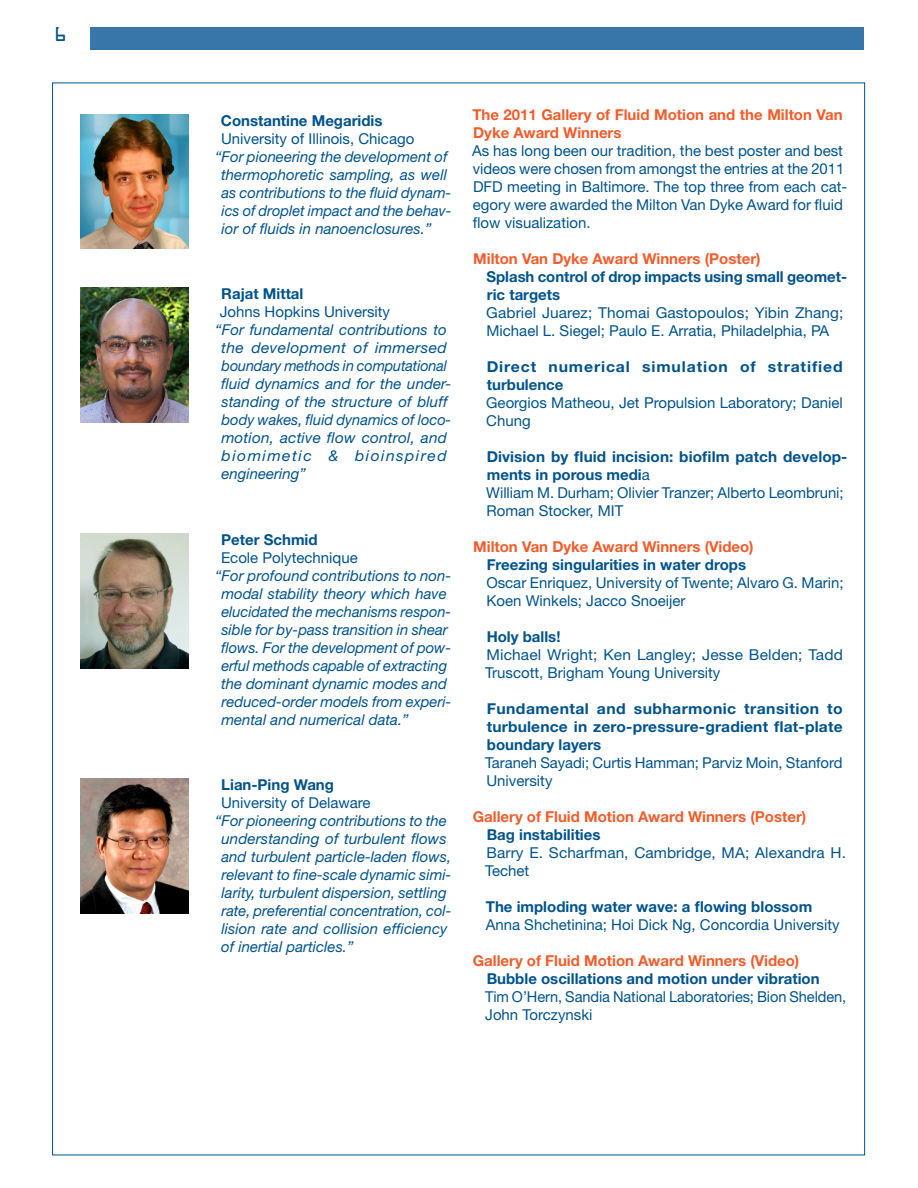
<style>
.page{position:relative;width:918px;height:1188px;background:#fff}
.page>*{position:absolute;margin:0;border:0;box-sizing:border-box;transform-origin:0 0}
.t1{font:18px "OCRA Alternate";color:#00538d}
.NEW_TEXT_2009{font:italic 15px/18px "Helvetica Neue";color:#00538d}
.Indented_award_text{font:15px/18px "Helvetica Neue";color:#00538d}
.NEW_TEXT_2009-2{font:15px/18px "Helvetica Neue";color:#00538d}
.Indented_award_text-2{font:700 15px/18px "Helvetica Neue";color:#00538d}
.NEW_TEXT_2009-3{font:700 15px/18px "Helvetica Neue";color:#f15d2b}
.Indented_award_text-3{font:700 15px/18px "Helvetica Neue";color:#00538d;text-align:justify;scale:1.05 1}
.NEW_TEXT_2009-4{font:700 15px "Helvetica Neue";color:#00538d}
.Indented_award_text-4{font:700 15px/18px "Helvetica Neue";letter-spacing:.055em;color:#00538d;scale:1.05 1}
.s1{font-weight:400}
</style>
<div class="page">
<div style="left:52px;top:83px;width:813px;height:1072px;background:#fff;border:1px solid #00538d"></div>
<div style="left:90px;top:27px;width:774px;height:23px;background:#3875a9"></div>
<img style="left:80px;top:114px;width:108px;height:135px">
<img style="left:80px;top:288px;width:108px;height:135px">
<img style="left:80px;top:533px;width:108px;height:135px">
<img style="left:80px;top:779px;width:108px;height:135px">
<p class="t1" style="left:54px;top:26px;width:14px">6</p>
<p class="NEW_TEXT_2009-4" style="left:221px;top:111px;width:163px">Constantine Megaridis</p>
<p class="NEW_TEXT_2009-2" style="left:221px;top:129px;width:195px">University of Illinois, Chicago</p>
<p class="NEW_TEXT_2009" style="left:221px;top:147px;width:232px;text-indent:-6px">“For pioneering the development of thermophoretic sampling, as well as contributions to the fluid dynam&shy;ics of droplet impact and the behav&shy;ior of fluids in nanoenclosures.”</p>
<p class="NEW_TEXT_2009-4" style="left:221px;top:285px;width:84px">Rajat Mittal</p>
<p class="NEW_TEXT_2009-2" style="left:220px;top:303px;width:172px">Johns Hopkins University</p>
<p class="NEW_TEXT_2009" style="left:221px;top:321px;width:232px;text-indent:-6px">“For fundamental contributions to the development of immersed boundary methods in computational fluid dynamics and for the under&shy;standing of the structure of bluff body wakes, fluid dynamics of loco&shy;motion, active flow control, and biomimetic &amp; bioinspired engineering”</p>
<p class="NEW_TEXT_2009-4" style="left:221px;top:530px;width:98px">Peter Schmid</p>
<p class="NEW_TEXT_2009-2" style="left:221px;top:548px;width:138px">Ecole Polytechnique</p>
<p class="NEW_TEXT_2009" style="left:221px;top:566px;width:232px;text-indent:-6px">“For profound contributions to non&shy;modal stability theory which have elucidated the mechanisms respon&shy;sible for by-pass transition in shear flows. For the development of pow&shy;erful methods capable of extracting the dominant dynamic modes and reduced-order models from experi&shy;mental and numerical data.”</p>
<p class="NEW_TEXT_2009-4" style="left:221px;top:776px;width:114px">Lian-Ping Wang</p>
<p class="NEW_TEXT_2009-2" style="left:221px;top:794px;width:151px">University of Delaware</p>
<p class="NEW_TEXT_2009" style="left:221px;top:812px;width:232px;text-indent:-6px">“For pioneering contributions to the understanding of turbulent flows and turbulent particle-laden flows, relevant to fine-scale dynamic simi&shy;larity, turbulent dispersion, settling rate, preferential concentration, col&shy;lision rate and collision efficiency of inertial particles.”</p>
<p class="NEW_TEXT_2009-3" style="left:472px;top:105px;width:372px">The 2011 Gallery of Fluid Motion and the Milton Van<br>Dyke Award Winners</p>
<p class="NEW_TEXT_2009-2" style="left:472px;top:141px;width:377px">As has long been our tradition, the best poster and best videos were chosen from amongst the entries at the 2011<br>DFD meeting in Baltimore. The top three from each cat&shy;egory were awarded the Milton Van Dyke Award for fluid flow visualization.</p>
<p class="NEW_TEXT_2009-3" style="left:473px;top:249px;width:289px">Milton Van Dyke Award Winners (Poster)</p>
<p class="Indented_award_text-2" style="left:487px;top:267px;width:362px">Splash control of drop impacts using small geomet&shy;ric targets</p>
<p class="Indented_award_text" style="left:486px;top:303px;width:359px">Gabriel Juarez; Thomai Gastopoulos; Yibin Zhang;<br>Michael L. Siegel; Paulo E. Arratia, Philadelphia, PA</p>
<p class="Indented_award_text-4" style="left:487px;top:357px;width:341px">Direct numerical simulation of stratified turbulence</p>
<p class="Indented_award_text" style="left:486px;top:393px;width:358px">Georgios Matheou, Jet Propulsion Laboratory; Daniel<br>Chung</p>
<p class="Indented_award_text-2" style="left:487px;top:447px;width:362px">Division by fluid incision: biofilm patch develop&shy;ments in porous medi<span class="s1">a</span></p>
<p class="Indented_award_text" style="left:486px;top:483px;width:359px">William M. Durham; Olivier Tranzer; Alberto Leombruni;<br>Roman Stocker, MIT</p>
<p class="NEW_TEXT_2009-3" style="left:473px;top:537px;width:282px">Milton Van Dyke Award Winners (Video)</p>
<p class="Indented_award_text-2" style="left:487px;top:555px;width:261px">Freezing singularities in water drops</p>
<p class="Indented_award_text" style="left:486px;top:573px;width:359px">Oscar Enriquez, University of Twente; Alvaro G. Marin;<br>Koen Winkels; Jacco Snoeijer</p>
<p class="Indented_award_text-2" style="left:487px;top:627px;width:75px">Holy balls!</p>
<p class="Indented_award_text" style="left:485px;top:645px;width:359px">Michael Wright; Ken Langley; Jesse Belden; Tadd<br>Truscott, Brigham Young University</p>
<p class="Indented_award_text-3" style="left:487px;top:699px;width:341px">Fundamental and subharmonic transition to turbulence in zero-pressure-gradient flat-plate boundary layers</p>
<p class="Indented_award_text" style="left:485px;top:753px;width:359px">Taraneh Sayadi; Curtis Hamman; Parviz Moin, Stanford<br>University</p>
<p class="NEW_TEXT_2009-3" style="left:473px;top:807px;width:335px">Gallery of Fluid Motion Award Winners (Poster)</p>
<p class="Indented_award_text-2" style="left:487px;top:825px;width:115px">Bag instabilities</p>
<p class="Indented_award_text" style="left:485px;top:843px;width:362px">Barry E. Scharfman, Cambridge, MA; Alexandra H.<br>Techet</p>
<p class="Indented_award_text-2" style="left:486px;top:897px;width:328px">The imploding water wave: a flowing blossom</p>
<p class="Indented_award_text" style="left:486px;top:915px;width:355px">Anna Shchetinina; Hoi Dick Ng, Concordia University</p>
<p class="NEW_TEXT_2009-3" style="left:473px;top:951px;width:328px">Gallery of Fluid Motion Award Winners (Video)</p>
<p class="Indented_award_text-2" style="left:487px;top:969px;width:334px">Bubble oscillations and motion under vibration</p>
<p class="Indented_award_text" style="left:485px;top:987px;width:363px">Tim O’Hern, Sandia National Laboratories; Bion Shelden,<br>John Torczynski</p>
</div>
